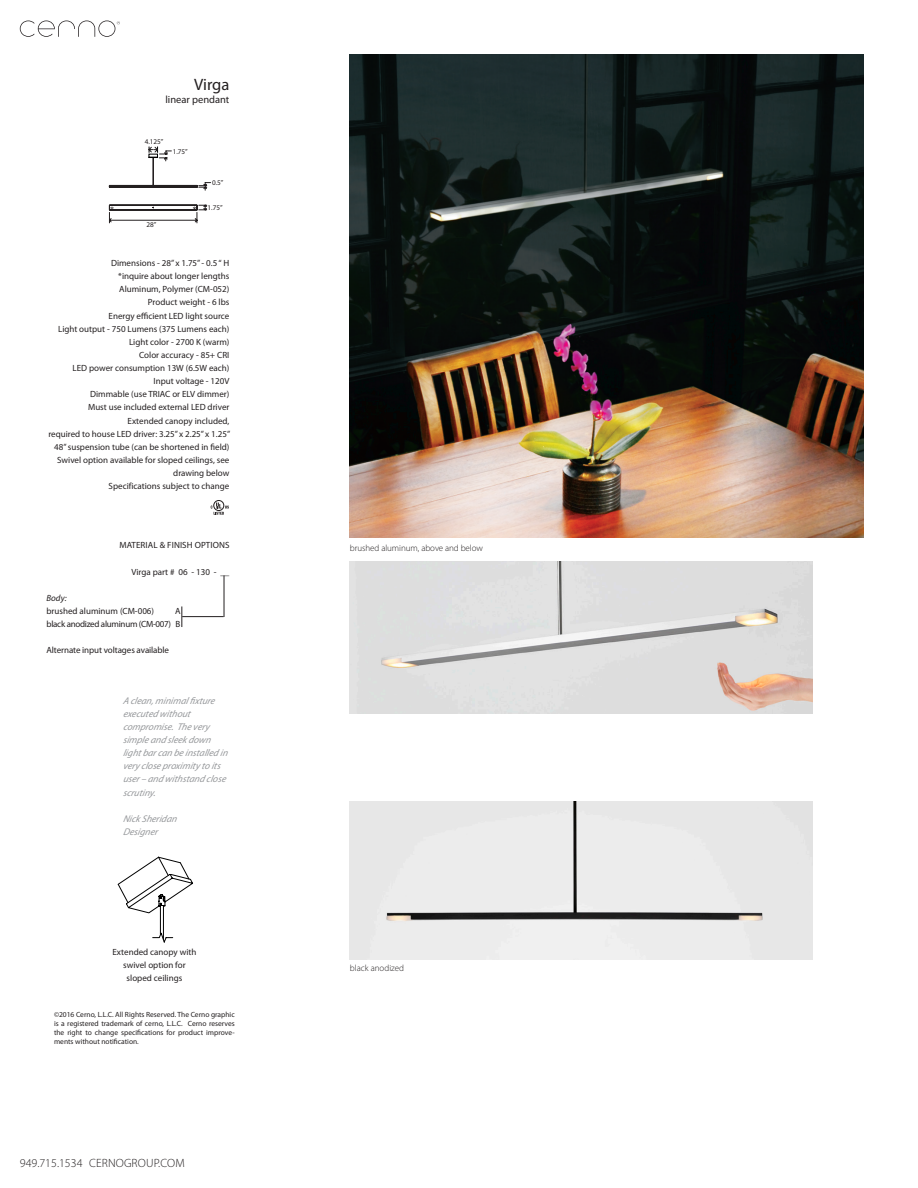
<style>
.page{position:relative;width:918px;height:1188px;background:#fff}
.page>*{position:absolute;margin:0;border:0;box-sizing:border-box;transform-origin:0 0}
.t1{font:16.5px "Myriad Pro";letter-spacing:-.005em;color:#231f20}
.t2{font:300 12px "Myriad Pro";letter-spacing:.01em;color:#231f20}
.t3{font:10.5px "Myriad Pro";color:#231f20}
.t4{font:italic 9.75px/13.2px "Myriad Pro";color:#97999c}
.t5{font:9px/13.2px "Myriad Pro";color:#231f20;text-align:right}
.t6{font:300 9px "Myriad Pro";letter-spacing:-.005em;color:#231f20}
.t7{font:9px/13.2px "Myriad Pro";letter-spacing:-.03em;color:#231f20;text-align:right}
.t8{font:italic 9px "Myriad Pro";color:#231f20}
.t9{font:7.5px/9px "Myriad Pro";color:#231f20;text-align:justify}
.t10{font:7.2px "Myriad Pro";color:#231f20}
</style>
<div class="page">
<svg style="left:20px;top:21px;width:100px;height:16px"></svg>
<img style="left:350px;top:562px;width:463px;height:151px">
<img style="left:350px;top:54px;width:514px;height:483px">
<div style="left:350px;top:801px;width:463px;height:158px;background:#ececec"></div>
<hr style="left:224px;top:575px;width:1px;height:42px;background:#231f20">
<hr style="left:182px;top:616px;width:42px;height:1px;background:#231f20">
<svg style="left:181px;top:606px;width:1px;height:21px"></svg>
<svg style="left:109px;top:147px;width:102px;height:76px"></svg>
<svg style="left:118px;top:857px;width:75px;height:85px"></svg>
<div style="left:213px;top:500px;width:11px;height:11px;background:#464343;border-radius:50%"></div>
<svg style="left:214px;top:501px;width:9px;height:9px"></svg>
<svg style="left:211px;top:503px;width:18px;height:12px"></svg>
<p class="t1" style="left:194px;top:74px;width:37px">Virga</p>
<p class="t3" style="left:165px;top:93px;width:66px">linear pendant</p>
<p class="t10" style="left:145px;top:137px;width:20px">4.125”</p>
<p class="t10" style="left:173px;top:147px;width:17px">1.75”</p>
<p class="t10" style="left:146px;top:220px;width:11px">28”</p>
<p class="t10" style="left:212px;top:178px;width:13px">0.5”</p>
<p class="t10" style="left:208px;top:203px;width:17px">1.75”</p>
<p class="t5" style="left:111px;top:256px;width:120px">Dimensions - 28” x 1.75” - 0.5 “ H *inquire about longer lengths</p>
<p class="t5" style="left:119px;top:283px;width:112px">Aluminum, Polymer (CM-052)</p>
<p class="t5" style="left:148px;top:296px;width:83px">Product weight - 6 lbs</p>
<p class="t5" style="left:109px;top:309px;width:122px">Energy efficient LED light source</p>
<p class="t5" style="left:58px;top:322px;width:173px">Light output - 750 Lumens (375 Lumens each)</p>
<p class="t5" style="left:129px;top:335px;width:102px">Light color - 2700 K (warm)</p>
<p class="t5" style="left:139px;top:348px;width:92px">Color accuracy - 85+ CRI</p>
<p class="t5" style="left:73px;top:361px;width:158px">LED power consumption 13W (6.5W each)</p>
<p class="t5" style="left:154px;top:374px;width:77px">Input voltage - 120V</p>
<p class="t5" style="left:90px;top:388px;width:141px">Dimmable (use TRIAC or ELV dimmer)</p>
<p class="t5" style="left:88px;top:401px;width:143px">Must use included external LED driver<br>Extended canopy included,</p>
<p class="t5" style="left:48px;top:427px;width:183px">required to house LED driver: 3.25” x 2.25” x 1.25”</p>
<p class="t5" style="left:54px;top:440px;width:177px">48” suspension tube (can be shortened in field)</p>
<p class="t5" style="left:57px;top:453px;width:174px">Swivel option available for sloped ceilings, see drawing below</p>
<p class="t5" style="left:109px;top:479px;width:122px">Specifications subject to change</p>
<p class="t5" style="left:119px;top:539px;width:112px">MATERIAL &amp; FINISH OPTIONS</p>
<p class="t5" style="left:132px;top:565px;width:99px">Virga part # 06 - 130 - __</p>
<p class="t8" style="left:47px;top:592px;width:22px">Body:</p>
<p class="t5" style="left:47px;top:604px;width:109px">brushed aluminum (CM-006)</p>
<p class="t7" style="left:47px;top:604px;width:136px">A<br>black anodized aluminum (CM-007) B</p>
<p class="t5" style="left:47px;top:644px;width:124px">Alternate input voltages available</p>
<p class="t4" style="left:123px;top:694px;width:109px">A clean, minimalfixture executed without<br>comp romise. Thevery simpleand sleekdown lightbarcan beinstalled in very closep roximity to its user– and withstand close scrutiny.</p>
<p class="t4" style="left:123px;top:812px;width:58px">NickSheridan<br>Designer</p>
<p class="t5" style="left:113px;top:945px;width:85px">Extended canopy with</p>
<p class="t5" style="left:123px;top:959px;width:64px">swivel option for</p>
<p class="t5" style="left:127px;top:972px;width:57px">sloped ceilings</p>
<p class="t9" style="left:54px;top:1009px;width:182px">©2016 Cerno, L.L.C. All Rights Reserved. The Cerno graphic is a registered trademark of cerno, L.L.C. Cerno reserves the right to change specifications for product improve&shy;ments without notification.</p>
<p class="t2" style="left:20px;top:1156px;width:166px">949.715.1534 CERNOGROUP.COM</p>
<p class="t6" style="left:350px;top:543px;width:135px">brushed aluminum, above and below</p>
<p class="t6" style="left:350px;top:963px;width:56px">black anodized</p>
</div>
